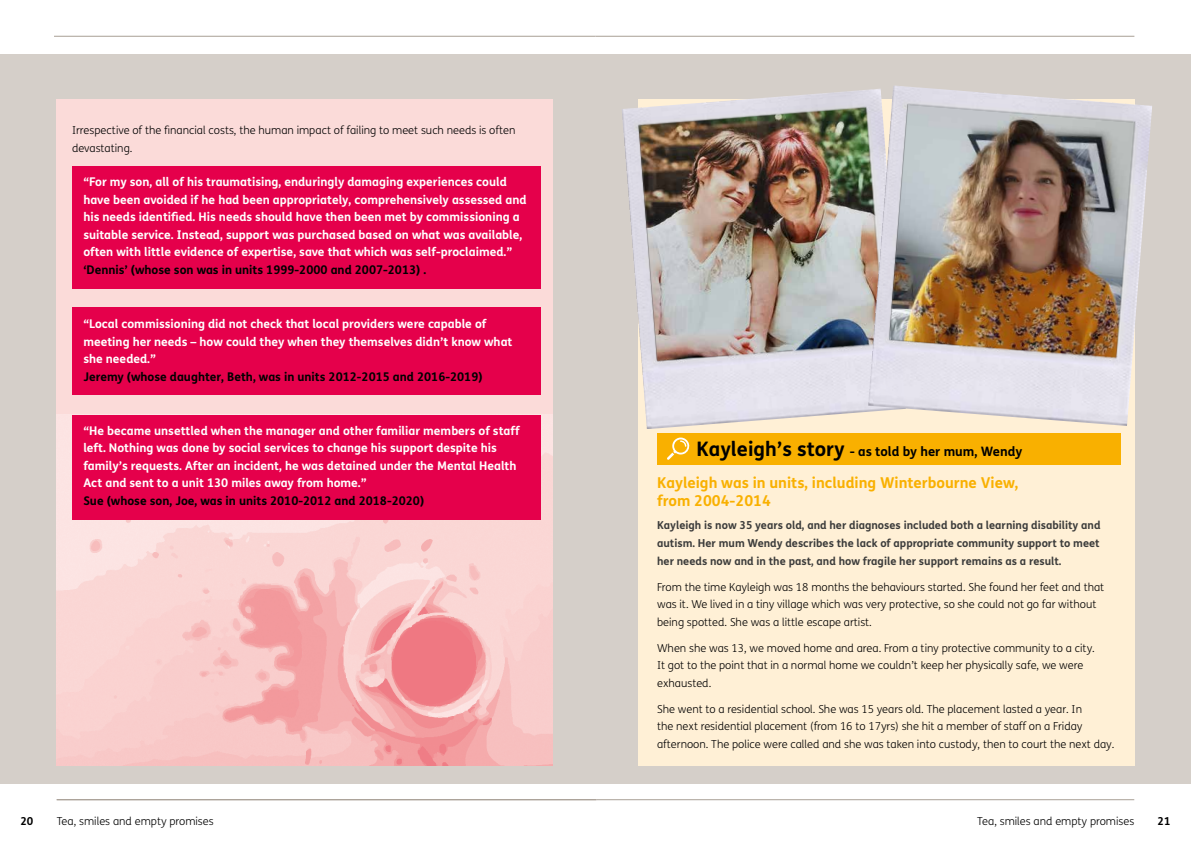
<style>
.page{position:relative;width:1191px;height:842px;background:#fff}
.page>*{position:absolute;margin:0;border:0;box-sizing:border-box;transform-origin:0 0}
.t1{font:700 15px/18px "FS Mencap";color:#f9b000}
.t2{font:700 13px "FS Mencap";color:#000}
.t3{font:700 12px/17.5px "FS Mencap";color:#fff}
.t4{font:700 12px "FS Mencap";color:#000}
.t5{font:300 11px/17.5px "FS Mencap";color:#000}
.t6{font:700 11px/17.5px "FS Mencap";color:#3c3c3b;text-align:justify}
.t7{font:700 11px "FS Mencap";color:#000}
.s1{font-size:20px}
</style>
<div class="page">
<hr style="left:595px;top:36px;width:539px;height:1px;background:#a89f95">
<hr style="left:596px;top:799px;width:538px;height:1px;background:#a89f95">
<hr style="left:54px;top:36px;width:541px;height:1px;background:#a89f95">
<hr style="left:57px;top:799px;width:539px;height:1px;background:#a89f95">
<div style="left:0;top:54px;width:1191px;height:729px;background:#d5cfc9"></div>
<div style="left:57px;top:99px;width:496px;height:666px;background:#fbdbd9"></div>
<img style="left:57px;top:414px;width:496px;height:351px">
<div style="left:72px;top:166px;width:468px;height:122px;background:#e5004b"></div>
<div style="left:72px;top:308px;width:468px;height:87px;background:#e5004b"></div>
<div style="left:72px;top:415px;width:468px;height:104px;background:#e5004b"></div>
<div style="left:638px;top:99px;width:496px;height:666px;background:#fff0d6"></div>
<div style="left:657px;top:433px;width:463px;height:32px;background:#f9b000"></div>
<svg style="left:667px;top:437px;width:23px;height:23px"></svg>
<img style="left:622px;top:90px;width:246px;height:339px">
<img style="left:868px;top:85px;width:284px;height:341px">
<p class="t5" style="left:72px;top:122px;width:445px">Irrespective of the financial costs, the human impact of failing to meet such needs is often devastating.</p>
<p class="t3" style="left:83px;top:173px;width:444px">“For my son, all of his traumatising, enduringly damaging experiences could have been avoided if he had been appropriately, comprehensively assessed and his needs identified. His needs should have then been met by commissioning a suitable service. Instead, support was purchased based on what was available, often with little evidence of expertise, save that which was self-proclaimed.”</p>
<p class="t4" style="left:83px;top:262px;width:344px">‘Dennis’ (whose son was in units 1999-2000 and 2007-2013) .</p>
<p class="t3" style="left:83px;top:315px;width:430px">“Local commissioning did not check that local providers were capable of meeting her needs – how could they when they themselves didn’t know what she needed.”</p>
<p class="t4" style="left:83px;top:369px;width:401px">Jeremy (whose daughter, Beth, was in units 2012-2015 and 2016-2019)</p>
<p class="t3" style="left:83px;top:422px;width:438px">“He became unsettled when the manager and other familiar members of staff left. Nothing was done by social services to change his support despite his family’s requests. After an incident, he was detained under the Mental Health Act and sent to a unit 130 miles away from home.”</p>
<p class="t4" style="left:83px;top:493px;width:342px">Sue (whose son, Joe, was in units 2010-2012 and 2018-2020)</p>
<p class="t2" style="left:696px;top:443px;width:327px"><span class="s1">Kayleigh’s story</span> - as told by her mum, Wendy</p>
<h1 class="t1" style="left:657px;top:474px;width:363px">Kayleigh was in units, including Winterbourne View, from 2004-2014</h1>
<p class="t6" style="left:657px;top:517px;width:445px">Kayleigh is now 35 years old, and her diagnoses included both a learning disability and autism. Her mum Wendy describes the lack of appropriate community support to meet her needs now and in the past, and how fragile her support remains as a result.</p>
<p class="t5" style="left:657px;top:578px;width:449px">From the time Kayleigh was 18 months the behaviours started. She found her feet and that was it. We lived in a tiny village which was very protective, so she could not go far without being spotted. She was a little escape artist.</p>
<p class="t5" style="left:657px;top:639px;width:439px">When she was 13, we moved home and area. From a tiny protective community to a city.<br>It got to the point that in a normal home we couldn’t keep her physically safe, we were exhausted.</p>
<p class="t5" style="left:657px;top:700px;width:459px">She went to a residential school. She was 15 years old. The placement lasted a year. In<br>the next residential placement (from 16 to 17yrs) she hit a member of staff on a Friday afternoon. The police were called and she was taken into custody, then to court the next day.</p>
<p class="t7" style="left:20px;top:814px;width:14px">20</p>
<p class="t5" style="left:57px;top:812px;width:159px">Tea, smiles and empty promises</p>
<p class="t5" style="left:977px;top:812px;width:159px">Tea, smiles and empty promises</p>
<p class="t7" style="left:1157px;top:814px;width:14px">21</p>
</div>
